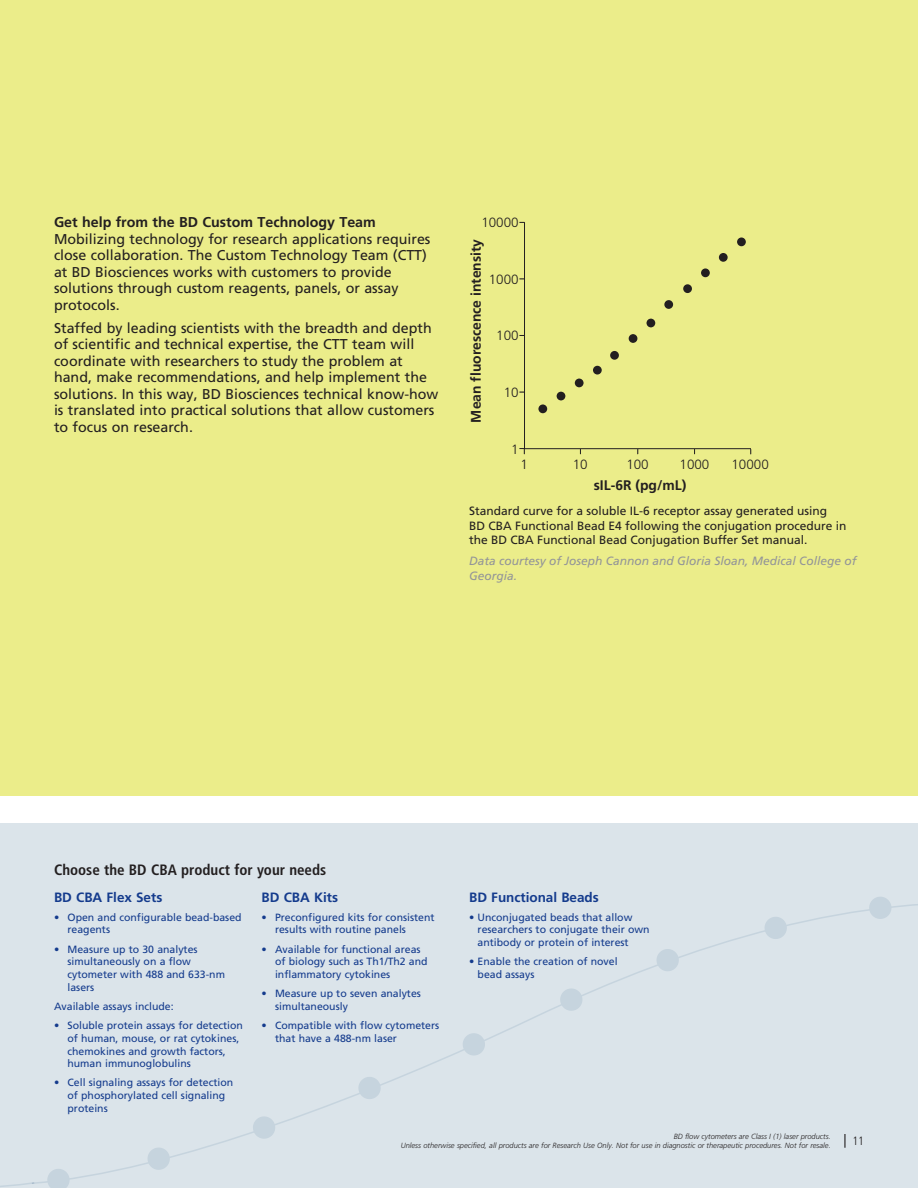
<style>
.page{position:relative;width:918px;height:1188px;background:#fff}
.page>*{position:absolute;margin:0;border:0;box-sizing:border-box;transform-origin:0 0}
.Page_Numbers{font:700 condensed 15px "Frutiger";color:#231f20}
.Page_Numbers-2{font:14.25px/16.5px "Frutiger";color:#231f20}
.Page_Numbers-3{font:700 14.25px "Frutiger";color:#231f20}
.t1{font:700 13.95px "Frutiger";color:#231f20}
.Page_Numbers-4{font:700 13.5px "Frutiger";color:#143b8d}
.PL-rule_master__PMG{font:700 13.5px "Frutiger";color:#143b8d}
.t2{font:300 13.35px "Frutiger";color:#231f20}
.Legend{font:12px/14.4px "Frutiger";color:#231f20}
.Legend-2{font:italic 12px/14.4px "Frutiger";color:#939598}
.t3{font:300 condensed 12px "Frutiger";color:#231f20}
.Page_Numbers-5{font:10.5px/12.6px "Frutiger";color:#143b8d}
.PL-rule_master__PMG-2{font:10.5px/12.6px "Frutiger";color:#143b8d}
.t4{font:italic 300 7.5px "Frutiger";color:#231f20}
</style>
<div class="page">
<div style="left:0;top:824px;width:918px;height:364px;background:#dbe4ea"></div>
<div style="left:0;top:0;width:918px;height:795px;background:#ebed8a"></div>
<svg style="left:519px;top:448px;width:5px;height:6px"></svg>
<svg style="left:524px;top:221px;width:228px;height:234px"></svg>
<div style="left:538px;top:404px;width:9px;height:9px;background:#231f20;border-radius:50%"></div>
<div style="left:557px;top:392px;width:8px;height:8px;background:#231f20;border-radius:50%"></div>
<div style="left:575px;top:379px;width:9px;height:8px;background:#231f20;border-radius:50%"></div>
<div style="left:593px;top:366px;width:9px;height:9px;background:#231f20;border-radius:50%"></div>
<div style="left:610px;top:351px;width:9px;height:9px;background:#231f20;border-radius:50%"></div>
<div style="left:629px;top:334px;width:8px;height:9px;background:#231f20;border-radius:50%"></div>
<div style="left:647px;top:319px;width:8px;height:8px;background:#231f20;border-radius:50%"></div>
<div style="left:664px;top:300px;width:9px;height:9px;background:#231f20;border-radius:50%"></div>
<div style="left:683px;top:284px;width:9px;height:9px;background:#231f20;border-radius:50%"></div>
<div style="left:701px;top:268px;width:9px;height:9px;background:#231f20;border-radius:50%"></div>
<div style="left:719px;top:253px;width:9px;height:9px;background:#231f20;border-radius:50%"></div>
<div style="left:737px;top:238px;width:9px;height:8px;background:#231f20;border-radius:50%"></div>
<svg style="left:0;top:1183px;width:30px;height:4px"></svg>
<svg style="left:30px;top:904px;width:888px;height:280px"></svg>
<svg style="left:868px;top:897px;width:25px;height:24px"></svg>
<svg style="left:763px;top:916px;width:25px;height:25px"></svg>
<svg style="left:251px;top:1116px;width:26px;height:24px"></svg>
<svg style="left:146px;top:1147px;width:25px;height:24px"></svg>
<svg style="left:46px;top:1168px;width:25px;height:20px"></svg>
<svg style="left:655px;top:948px;width:25px;height:25px"></svg>
<svg style="left:559px;top:988px;width:25px;height:24px"></svg>
<svg style="left:461px;top:1032px;width:26px;height:25px"></svg>
<svg style="left:357px;top:1076px;width:25px;height:25px"></svg>
<p class="Page_Numbers-3" style="left:54px;top:214px;width:323px">Get help from the BD Custom Technology Team</p>
<p class="Page_Numbers-2" style="left:54px;top:230px;width:378px">Mobilizing technology for research applications requires close collaboration. The Custom Technology Team (CTT) at BD Biosciences works with customers to provide solutions through custom reagents, panels, or assay protocols.</p>
<p class="Page_Numbers-2" style="left:54px;top:320px;width:386px">Staffed by leading scientists with the breadth and depth of scientific and technical expertise, the CTT team will coordinate with researchers to study the problem at hand, make recommendations, and help implement the solutions. In this way, BD Biosciences technical know-how is translated into practical solutions that allow customers to focus on research.</p>
<p class="t2" style="left:481px;top:215px;width:39px">10000</p>
<p class="t1" style="left:468px;top:423px;width:185px;rotate:-90deg">Mean fluorescence intensity</p>
<p class="t2" style="left:489px;top:272px;width:31px">1000</p>
<p class="t2" style="left:496px;top:328px;width:24px">100</p>
<p class="t2" style="left:504px;top:385px;width:16px">10</p>
<p class="t2" style="left:511px;top:441px;width:9px">1</p>
<p class="t2" style="left:521px;top:457px;width:9px">1</p>
<p class="t2" style="left:573px;top:457px;width:16px">10</p>
<p class="t2" style="left:626px;top:457px;width:24px">100</p>
<p class="t2" style="left:680px;top:457px;width:31px">1000</p>
<p class="t2" style="left:732px;top:457px;width:39px">10000</p>
<p class="t1" style="left:594px;top:477px;width:94px">sIL-6R (pg/mL)</p>
<p class="Legend" style="left:469px;top:504px;width:379px">Standard curve for a soluble IL-6 receptor assay generated using<br>BD CBA Functional Bead E4 following the conjugation procedure in the BD CBA Functional Bead Conjugation Buffer Set manual.</p>
<p class="Legend-2" style="left:469px;top:554px;width:389px">Data courtesy of Joseph Cannon and Gloria Sloan, Medical College of<br>Georgia.</p>
<p class="Page_Numbers" style="left:54px;top:861px;width:274px">Choose the BD CBA product for your needs</p>
<p class="Page_Numbers-4" style="left:54px;top:889px;width:110px">BD CBA Flex Sets</p>
<p class="Page_Numbers-5" style="left:68px;top:911px;width:176px;text-indent:-14px">• Open and configurable bead-based reagents</p>
<p class="Page_Numbers-5" style="left:68px;top:943px;width:159px;text-indent:-14px">• Measure up to 30 analytes simultaneously on a flow cytometer with 488 and 633-nm lasers</p>
<p class="Page_Numbers-5" style="left:54px;top:1000px;width:121px">Available assays include:</p>
<p class="Page_Numbers-5" style="left:68px;top:1019px;width:177px;text-indent:-14px">• Soluble protein assays for detection of human, mouse, or rat cytokines, chemokines and growth factors, human immunoglobulins</p>
<p class="Page_Numbers-5" style="left:68px;top:1076px;width:167px;text-indent:-14px">• Cell signaling assays for detection of phosphorylated cell signaling proteins</p>
<p class="Page_Numbers-4" style="left:262px;top:889px;width:78px">BD CBA Kits</p>
<p class="Page_Numbers-5" style="left:275px;top:911px;width:161px;text-indent:-14px">• Preconfigured kits for consistent results with routine panels</p>
<p class="Page_Numbers-5" style="left:275px;top:943px;width:154px;text-indent:-14px">• Available for functional areas of biology such as Th1/Th2 and inflammatory cytokines</p>
<p class="Page_Numbers-5" style="left:275px;top:987px;width:147px;text-indent:-14px">• Measure up to seven analytes simultaneously</p>
<p class="Page_Numbers-5" style="left:275px;top:1019px;width:166px;text-indent:-14px">• Compatible with flow cytometers that have a 488-nm laser</p>
<p class="PL-rule_master__PMG" style="left:469px;top:889px;width:131px">BD Functional Beads</p>
<p class="PL-rule_master__PMG-2" style="left:478px;top:911px;width:174px;text-indent:-8px">• Unconjugated beads that allow researchers to conjugate their own antibody or protein of interest</p>
<p class="PL-rule_master__PMG-2" style="left:478px;top:955px;width:142px;text-indent:-8px">• Enable the creation of novel bead assays</p>
<p class="t4" style="left:674px;top:1132px;width:159px">BD flow cytometers are Class I (1) laser products.</p>
<p class="t4" style="left:401px;top:1141px;width:432px">Unless otherwise specified, all products are for Research Use Only. Not for use in diagnostic or therapeutic procedures. Not for resale.</p>
<p class="t3" style="left:852px;top:1134px;width:13px">11</p>
</div>
